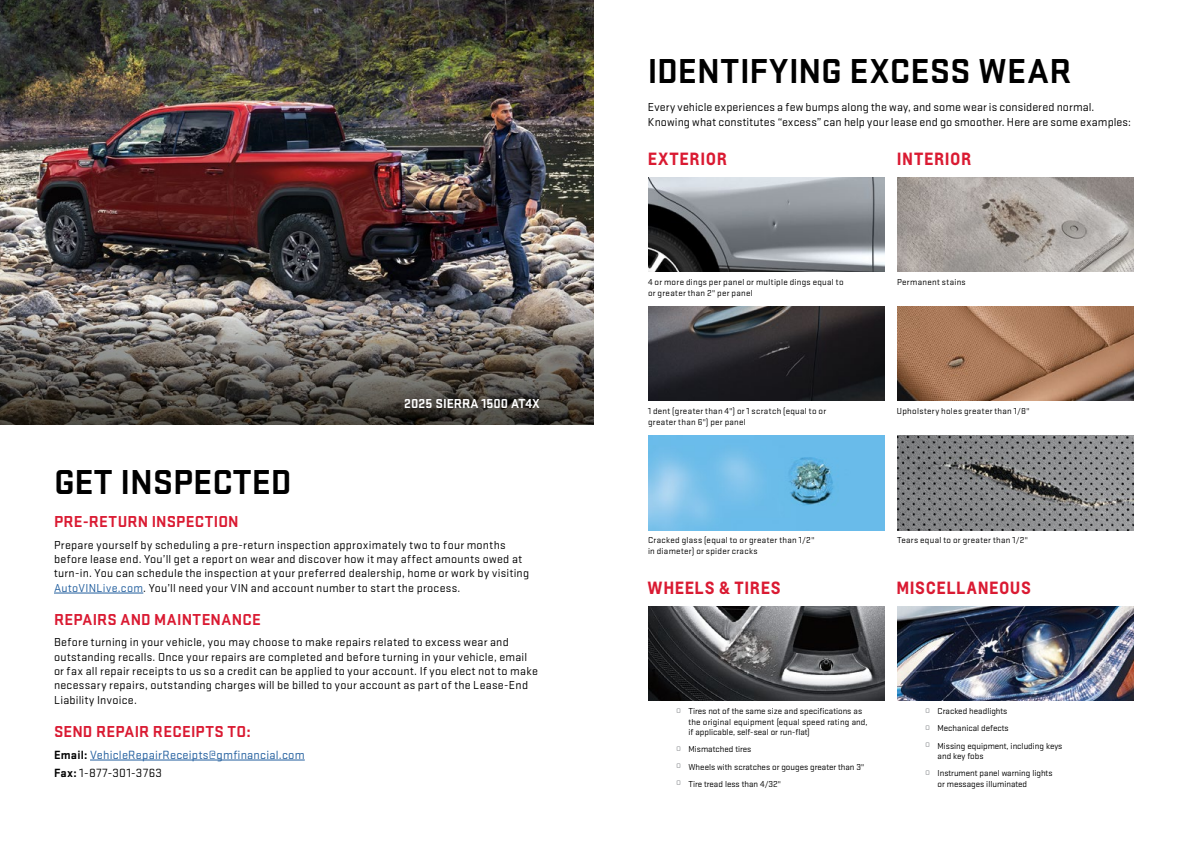
<style>
.page{position:relative;width:1188px;height:864px;background:#fff}
.page>*{position:absolute;margin:0;border:0;box-sizing:border-box;transform-origin:0 0}
.Headline{font:700 36px "Stratum GMC";color:#000}
.Large_Subheads{font:700 36px "Stratum GMC";color:#000}
.Body_-_Lg__9_13pt{font:700 16.5px "Stratum GMC";letter-spacing:.01em;color:#da1a32}
.Body_-_Lg__9_13pt-2{font:700 16.5px "Louis";letter-spacing:.035em;color:#da1a32}
.Small_Subheads{font:700 13.5px "Stratum GMC";color:#fff}
.Body_-_Sm__7_5_10pt{font:12.3px "Stratum GMC";letter-spacing:.02em;color:#215e9e}
.Body_-_Sm__7_5_10pt-2{font:12.3px "Stratum GMC";letter-spacing:.05em;color:#000}
.Body_-_Sm__7_5_10pt-3{font:12px/14.4px "Stratum GMC";letter-spacing:.02em;color:#000}
.Body_-_Lg__9_13pt-3{font:12px/14.4px "Stratum GMC";letter-spacing:.005em;color:#000}
.Body_-_Sm__7_5_10pt-4{font:9px/10.5px "Stratum GMC";color:#000}
.Body_-_Sm__7_5_10pt-5{font:9px/10.8px "Stratum GMC";letter-spacing:.02em;color:#000}
.s1{color:#215e9e}
.s2{font-weight:700;color:#000}
.s3{font-weight:700}
</style>
<div class="page">
<img style="left:0;top:0;width:594px;height:305px">
<svg style="left:0;top:305px;width:594px;height:120px;background:#605b56"></svg>
<hr style="left:54px;top:593px;width:89px;height:1px;background:#215e9e">
<hr style="left:90px;top:760px;width:215px;height:1px;background:#215e9e">
<img style="left:648px;top:606px;width:237px;height:95px">
<img style="left:897px;top:606px;width:237px;height:95px">
<img style="left:897px;top:177px;width:237px;height:95px">
<img style="left:648px;top:177px;width:237px;height:95px">
<img style="left:897px;top:436px;width:237px;height:94px">
<img style="left:648px;top:306px;width:237px;height:95px">
<img style="left:648px;top:436px;width:237px;height:94px">
<img style="left:897px;top:306px;width:237px;height:95px">
<p class="Small_Subheads" style="left:404px;top:394px;width:137px">2025 SIERRA 1500 AT4X</p>
<p class="Large_Subheads" style="left:54px;top:457px;width:239px">GET INSPECTED</p>
<p class="Body_-_Lg__9_13pt" style="left:54px;top:511px;width:186px">PRE-RETURN INSPECTION</p>
<p class="Body_-_Sm__7_5_10pt-3" style="left:54px;top:537px;width:477px">Prepare yourself by scheduling a pre-return inspection approximately two to four months before lease end. You’ll get a report on wear and discover how it may affect amounts owed at turn‑in. You can schedule the inspection at your preferred dealership, home or work by visiting <span class="s1">AutoVINLive.com</span>. You’ll need your VIN and account number to start the process.</p>
<p class="Body_-_Lg__9_13pt" style="left:54px;top:608px;width:208px">REPAIRS AND MAINTENANCE</p>
<p class="Body_-_Sm__7_5_10pt-3" style="left:54px;top:635px;width:485px">Before turning in your vehicle, you may choose to make repairs related to excess wear and outstanding recalls. Once your repairs are completed and before turning in your vehicle, email or fax all repair receipts to us so a credit can be applied to your account. If you elect not to make necessary repairs, outstanding charges will be billed to your account as part of the Lease-End Liability Invoice.</p>
<p class="Body_-_Lg__9_13pt" style="left:54px;top:720px;width:198px">SEND REPAIR RECEIPTS TO:</p>
<p class="Body_-_Sm__7_5_10pt" style="left:54px;top:747px;width:252px"><span class="s2">Email:</span> VehicleRepairReceipts@gmfinancial.com</p>
<p class="Body_-_Sm__7_5_10pt-2" style="left:54px;top:765px;width:110px"><span class="s3">Fax:</span> 1-877-301-3763</p>
<p class="Headline" style="left:648px;top:46px;width:425px">IDENTIFYING EXCESS WEAR</p>
<p class="Body_-_Lg__9_13pt-3" style="left:648px;top:99px;width:485px">Every vehicle experiences a few bumps along the way, and some wear is considered normal.<br>Knowing what constitutes “excess” can help your lease end go smoother. Here are some examples:</p>
<p class="Body_-_Lg__9_13pt-2" style="left:648px;top:147px;width:81px">EXTERIOR</p>
<p class="Body_-_Lg__9_13pt-2" style="left:897px;top:147px;width:76px">INTERIOR</p>
<p class="Body_-_Sm__7_5_10pt-5" style="left:648px;top:276px;width:197px">4 or more dings per panel or multiple dings equal to or greater than 2" per panel</p>
<p class="Body_-_Sm__7_5_10pt-5" style="left:897px;top:276px;width:70px">Permanent stains</p>
<p class="Body_-_Sm__7_5_10pt-5" style="left:648px;top:405px;width:180px">1 dent (greater than 4") or 1 scratch (equal to or greater than 6") per panel</p>
<p class="Body_-_Sm__7_5_10pt-5" style="left:897px;top:405px;width:134px">Upholstery holes greater than 1/8"</p>
<p class="Body_-_Sm__7_5_10pt-5" style="left:648px;top:534px;width:168px">Cracked glass (equal to or greater than 1/2" in diameter) or spider cracks</p>
<p class="Body_-_Sm__7_5_10pt-5" style="left:897px;top:534px;width:132px">Tears equal to or greater than 1/2"</p>
<p class="Body_-_Lg__9_13pt-2" style="left:647px;top:576px;width:135px">WHEELS &amp; TIRES</p>
<p class="Body_-_Lg__9_13pt-2" style="left:896px;top:576px;width:136px">MISCELLANEOUS</p>
<p class="Body_-_Sm__7_5_10pt-4" style="left:688px;top:706px;width:180px;text-indent:-12px"><sup>o</sup> Tires not of the same size and specifications as the original equipment (equal speed rating and, if applicable, self-seal or run-flat)</p>
<p class="Body_-_Sm__7_5_10pt-4" style="left:676px;top:744px;width:77px"><sup>o</sup> Mismatched tires</p>
<p class="Body_-_Sm__7_5_10pt-4" style="left:676px;top:761px;width:190px"><sup>o</sup> Wheels with scratches or gouges greater than 3"</p>
<p class="Body_-_Sm__7_5_10pt-4" style="left:676px;top:778px;width:106px"><sup>o</sup> Tire tread less than 4/32"</p>
<p class="Body_-_Sm__7_5_10pt-4" style="left:925px;top:705px;width:84px"><sup>o</sup> Cracked headlights</p>
<p class="Body_-_Sm__7_5_10pt-4" style="left:925px;top:723px;width:85px"><sup>o</sup> Mechanical defects</p>
<p class="Body_-_Sm__7_5_10pt-4" style="left:938px;top:740px;width:126px;text-indent:-12px"><sup>o</sup> Missing equipment, including keys and key fobs</p>
<p class="Body_-_Sm__7_5_10pt-4" style="left:938px;top:768px;width:116px;text-indent:-12px"><sup>o</sup> Instrument panel warning lights or messages illuminated</p>
</div>
